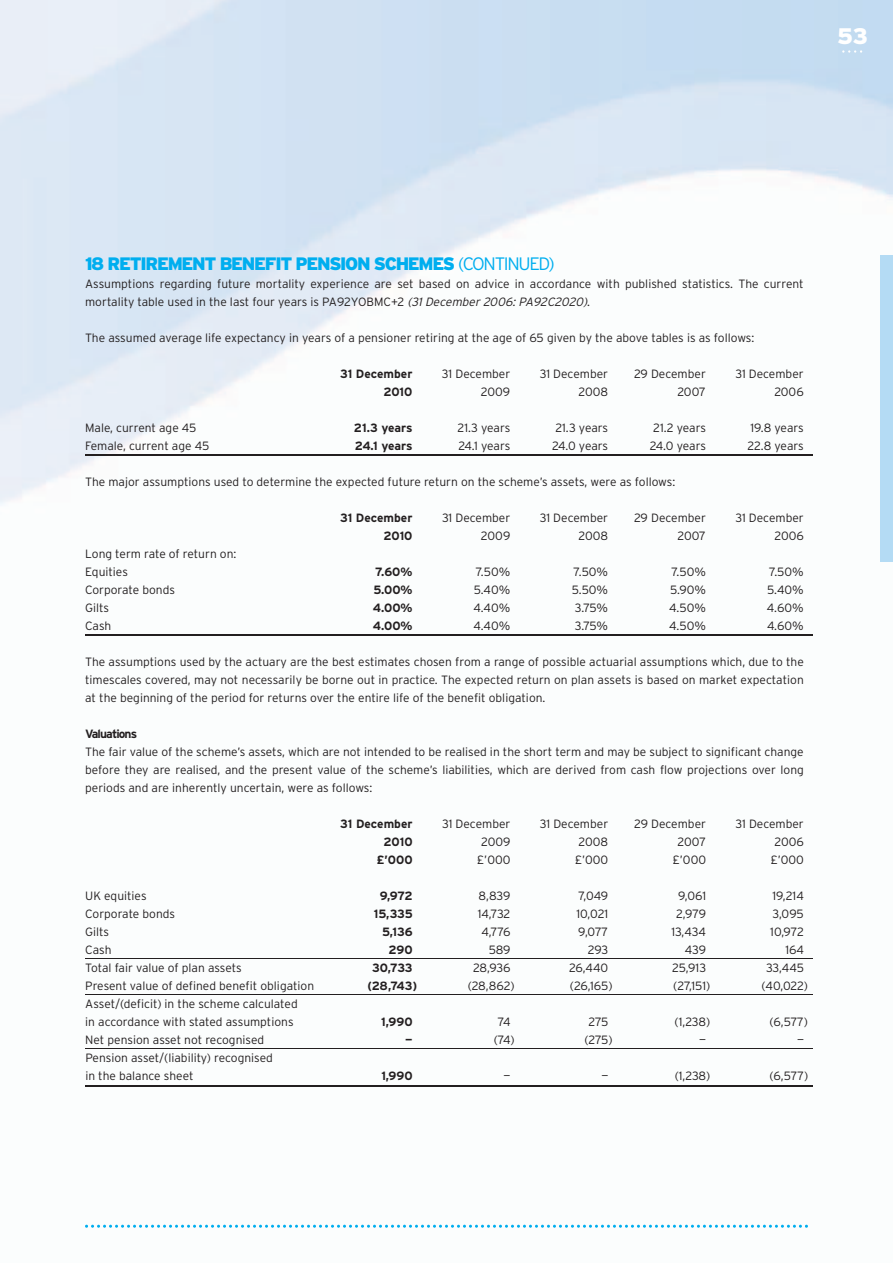
<style>
.page{position:relative;width:893px;height:1263px;background:#fff}
.page>*{position:absolute;margin:0;border:0;box-sizing:border-box;transform-origin:0 0}
.t1{font:900 22.5px "Interstate";color:#fff}
.t2{font:900 18px "Interstate";letter-spacing:-.075em;color:#00aeef}
.t3{font:300 12px/18px "Interstate";color:#231f20}
.t4{font:700 12px "Interstate";color:#231f20}
.t5{font:700 12px "Interstate";letter-spacing:-.075em;color:#231f20}
.s1{font-weight:300}
.s2{font-style:italic}
</style>
<div class="page">
<img style="left:0;top:0;width:893px;height:1225px">
<svg style="left:85px;top:1225px;width:723px;height:3px"></svg>
<svg style="left:842px;top:50px;width:20px;height:3px"></svg>
<div style="left:880px;top:255px;width:13px;height:306px;background:#b4dbf4"></div>
<hr style="left:85px;top:455px;width:727px;height:1px;background:#231f20">
<hr style="left:85px;top:635px;width:727px;height:1px;background:#231f20">
<hr style="left:85px;top:959px;width:727px;height:1px;background:#231f20">
<hr style="left:85px;top:995px;width:727px;height:1px;background:#231f20">
<hr style="left:85px;top:1049px;width:727px;height:1px;background:#231f20">
<hr style="left:85px;top:1085px;width:727px;height:1px;background:#231f20">
<h1 class="t1" style="left:837px;top:22px;width:32px">53</h1>
<h2 class="t2" style="left:85px;top:252px;width:471px">18 RETIREMENT BENEFIT PENSION SCHEMES <span class="s1">(CONTINUED)</span></h2>
<p class="t3" style="left:85px;top:274px;width:720px">Assumptions regarding future mortality experience are set based on advice in accordance with published statistics. The current mortality table used in the last four years is PA92YOBMC+2 <span class="s2">(31December2006:PA92C2020)</span>.</p>
<p class="t3" style="left:85px;top:328px;width:671px">The assumed average life expectancy in years of a pensioner retiring at the age of 65 given by the above tables is as follows:</p>
<p class="t4" style="left:340px;top:366px;width:74px">31 December</p>
<p class="t3" style="left:442px;top:364px;width:70px">31 December</p>
<p class="t3" style="left:540px;top:364px;width:70px">31 December</p>
<p class="t3" style="left:634px;top:364px;width:73px">29 December</p>
<p class="t3" style="left:735px;top:364px;width:70px">31 December</p>
<p class="t4" style="left:383px;top:384px;width:31px">2010</p>
<p class="t3" style="left:481px;top:382px;width:31px">2009</p>
<p class="t3" style="left:578px;top:382px;width:31px">2008</p>
<p class="t3" style="left:677px;top:382px;width:30px">2007</p>
<p class="t3" style="left:774px;top:382px;width:31px">2006</p>
<p class="t3" style="left:85px;top:418px;width:113px">Male, current age 45</p>
<p class="t4" style="left:354px;top:420px;width:60px">21.3 years</p>
<p class="t3" style="left:458px;top:418px;width:54px">21.3 years</p>
<p class="t3" style="left:555px;top:418px;width:54px">21.3 years</p>
<p class="t3" style="left:653px;top:418px;width:54px">21.2 years</p>
<p class="t3" style="left:750px;top:418px;width:55px">19.8 years</p>
<p class="t3" style="left:85px;top:436px;width:126px">Female, current age 45</p>
<p class="t4" style="left:355px;top:438px;width:59px">24.1 years</p>
<p class="t3" style="left:459px;top:436px;width:53px">24.1 years</p>
<p class="t3" style="left:552px;top:436px;width:57px">24.0 years</p>
<p class="t3" style="left:650px;top:436px;width:57px">24.0 years</p>
<p class="t3" style="left:747px;top:436px;width:58px">22.8 years</p>
<p class="t3" style="left:85px;top:472px;width:592px">The major assumptions used to determine the expected future return on the scheme’s assets, were as follows:</p>
<p class="t4" style="left:340px;top:510px;width:74px">31 December</p>
<p class="t3" style="left:442px;top:508px;width:70px">31 December</p>
<p class="t3" style="left:540px;top:508px;width:70px">31 December</p>
<p class="t3" style="left:634px;top:508px;width:73px">29 December</p>
<p class="t3" style="left:735px;top:508px;width:70px">31 December</p>
<p class="t4" style="left:383px;top:528px;width:31px">2010</p>
<p class="t3" style="left:481px;top:526px;width:31px">2009</p>
<p class="t3" style="left:578px;top:526px;width:31px">2008</p>
<p class="t3" style="left:677px;top:526px;width:30px">2007</p>
<p class="t3" style="left:774px;top:526px;width:31px">2006</p>
<p class="t3" style="left:85px;top:544px;width:153px">Long term rate of return on:<br>Equities</p>
<p class="t4" style="left:375px;top:564px;width:39px">7.60%</p>
<p class="t3" style="left:476px;top:562px;width:36px">7.50%</p>
<p class="t3" style="left:574px;top:562px;width:36px">7.50%</p>
<p class="t3" style="left:671px;top:562px;width:36px">7.50%</p>
<p class="t3" style="left:769px;top:562px;width:36px">7.50%</p>
<p class="t3" style="left:85px;top:580px;width:91px">Corporate bonds</p>
<p class="t4" style="left:373px;top:582px;width:41px">5.00%</p>
<p class="t3" style="left:474px;top:580px;width:38px">5.40%</p>
<p class="t3" style="left:572px;top:580px;width:38px">5.50%</p>
<p class="t3" style="left:670px;top:580px;width:37px">5.90%</p>
<p class="t3" style="left:767px;top:580px;width:38px">5.40%</p>
<p class="t3" style="left:85px;top:598px;width:25px">Gilts</p>
<p class="t4" style="left:373px;top:600px;width:41px">4.00%</p>
<p class="t3" style="left:474px;top:598px;width:38px">4.40%</p>
<p class="t3" style="left:575px;top:598px;width:35px">3.75%</p>
<p class="t3" style="left:669px;top:598px;width:38px">4.50%</p>
<p class="t3" style="left:767px;top:598px;width:38px">4.60%</p>
<p class="t3" style="left:85px;top:616px;width:28px">Cash</p>
<p class="t4" style="left:373px;top:618px;width:41px">4.00%</p>
<p class="t3" style="left:474px;top:616px;width:38px">4.40%</p>
<p class="t3" style="left:575px;top:616px;width:35px">3.75%</p>
<p class="t3" style="left:669px;top:616px;width:38px">4.50%</p>
<p class="t3" style="left:767px;top:616px;width:38px">4.60%</p>
<p class="t3" style="left:85px;top:652px;width:720px;text-align:justify">The assumptions used by the actuary are the best estimates chosen from a range of possible actuarial assumptions which, due to the timescales covered, may not necessarily be borne out in practice. The expected return on plan assets is based on market expectation at the beginning of the period for returns over the entire life of the benefit obligation.</p>
<p class="t5" style="left:85px;top:726px;width:54px">valuations</p>
<p class="t3" style="left:85px;top:742px;width:720px;text-align:justify">The fair value of the scheme’s assets, which are not intended to be realised in the short term and may be subject to significant change before they are realised, and the present value of the scheme’s liabilities, which are derived from cash flow projections over long periods and are inherently uncertain, were as follows:</p>
<p class="t4" style="left:340px;top:816px;width:74px">31 December</p>
<p class="t3" style="left:442px;top:814px;width:70px">31 December</p>
<p class="t3" style="left:540px;top:814px;width:70px">31 December</p>
<p class="t3" style="left:634px;top:814px;width:73px">29 December</p>
<p class="t3" style="left:735px;top:814px;width:70px">31 December</p>
<p class="t4" style="left:384px;top:834px;width:31px">2010</p>
<p class="t3" style="left:481px;top:832px;width:31px">2009</p>
<p class="t3" style="left:579px;top:832px;width:31px">2008</p>
<p class="t3" style="left:677px;top:832px;width:30px">2007</p>
<p class="t3" style="left:774px;top:832px;width:31px">2006</p>
<p class="t4" style="left:376px;top:852px;width:38px">£’000</p>
<p class="t3" style="left:477px;top:850px;width:35px">£’000</p>
<p class="t3" style="left:575px;top:850px;width:35px">£’000</p>
<p class="t3" style="left:673px;top:850px;width:35px">£’000</p>
<p class="t3" style="left:770px;top:850px;width:35px">£’000</p>
<p class="t3" style="left:85px;top:886px;width:63px">UK equities</p>
<p class="t4" style="left:380px;top:888px;width:34px">9,972</p>
<p class="t3" style="left:479px;top:886px;width:33px">8,839</p>
<p class="t3" style="left:578px;top:886px;width:31px">7,049</p>
<p class="t3" style="left:678px;top:886px;width:29px">9,061</p>
<p class="t3" style="left:772px;top:886px;width:33px">19,214</p>
<p class="t3" style="left:85px;top:904px;width:91px">Corporate bonds</p>
<p class="t4" style="left:374px;top:906px;width:40px">15,335</p>
<p class="t3" style="left:478px;top:904px;width:34px">14,732</p>
<p class="t3" style="left:577px;top:904px;width:33px">10,021</p>
<p class="t3" style="left:676px;top:904px;width:32px">2,979</p>
<p class="t3" style="left:772px;top:904px;width:33px">3,095</p>
<p class="t3" style="left:85px;top:922px;width:25px">Gilts</p>
<p class="t4" style="left:382px;top:924px;width:32px">5,136</p>
<p class="t3" style="left:481px;top:922px;width:30px">4,776</p>
<p class="t3" style="left:578px;top:922px;width:32px">9,077</p>
<p class="t3" style="left:671px;top:922px;width:36px">13,434</p>
<p class="t3" style="left:770px;top:922px;width:35px">10,972</p>
<p class="t3" style="left:85px;top:940px;width:28px">Cash</p>
<p class="t4" style="left:389px;top:942px;width:26px">290</p>
<p class="t3" style="left:489px;top:940px;width:23px">589</p>
<p class="t3" style="left:588px;top:940px;width:22px">293</p>
<p class="t3" style="left:685px;top:940px;width:23px">439</p>
<p class="t3" style="left:785px;top:940px;width:20px">164</p>
<p class="t3" style="left:85px;top:958px;width:158px">Total fair value of plan assets</p>
<p class="t4" style="left:372px;top:960px;width:42px">30,733</p>
<p class="t3" style="left:473px;top:958px;width:39px">28,936</p>
<p class="t3" style="left:569px;top:958px;width:41px">26,440</p>
<p class="t3" style="left:672px;top:958px;width:35px">25,913</p>
<p class="t3" style="left:766px;top:958px;width:39px">33,445</p>
<p class="t3" style="left:85px;top:976px;width:230px">Present value of defined benefit obligation</p>
<p class="t4" style="left:367px;top:978px;width:51px">(28,743)</p>
<p class="t3" style="left:468px;top:976px;width:48px">(28,862)</p>
<p class="t3" style="left:570px;top:976px;width:44px">(26,165)</p>
<p class="t3" style="left:673px;top:976px;width:39px">(27,151)</p>
<p class="t3" style="left:761px;top:976px;width:48px">(40,022)</p>
<p class="t3" style="left:85px;top:994px;width:214px">Asset/(deficit) in the scheme calculated in accordance with stated assumptions</p>
<p class="t4" style="left:381px;top:1014px;width:33px">1,990</p>
<p class="t3" style="left:498px;top:1012px;width:14px">74</p>
<p class="t3" style="left:588px;top:1012px;width:21px">275</p>
<p class="t3" style="left:675px;top:1012px;width:37px">(1,238)</p>
<p class="t3" style="left:769px;top:1012px;width:40px">(6,577)</p>
<p class="t3" style="left:85px;top:1030px;width:180px">Net pension asset not recognised</p>
<p class="t4" style="left:405px;top:1032px;width:9px">—</p>
<p class="t3" style="left:494px;top:1030px;width:22px">(74)</p>
<p class="t3" style="left:584px;top:1030px;width:30px">(275)</p>
<p class="t3" style="left:699px;top:1030px;width:8px">—</p>
<p class="t3" style="left:797px;top:1030px;width:8px">—</p>
<p class="t3" style="left:85px;top:1048px;width:189px">Pension asset/(liability) recognised in the balance sheet</p>
<p class="t4" style="left:381px;top:1068px;width:33px">1,990</p>
<p class="t3" style="left:504px;top:1066px;width:8px">—</p>
<p class="t3" style="left:601px;top:1066px;width:8px">—</p>
<p class="t3" style="left:675px;top:1066px;width:37px">(1,238)</p>
<p class="t3" style="left:769px;top:1066px;width:40px">(6,577)</p>
</div>
